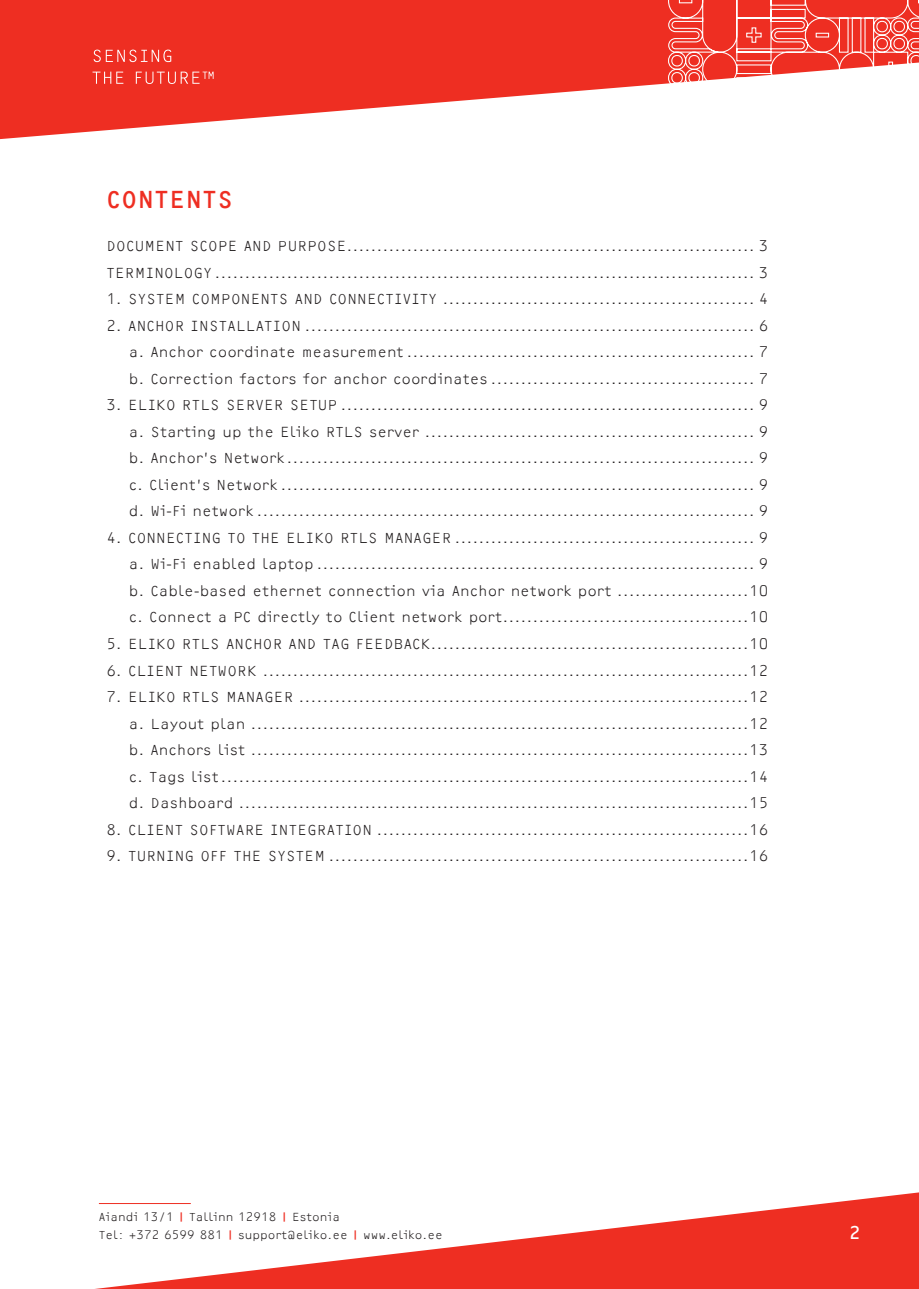
<style>
.page{position:relative;width:919px;height:1289px;background:#fff}
.page>*{position:absolute;margin:0;border:0;box-sizing:border-box;transform-origin:0 0}
.t1{font:25.5px "OCRF";letter-spacing:.015em;color:#ee2e22}
.t2{font:18px "OCRF";color:#fff}
.t3{font:300 15px/26.5px "OCRF";color:#231f20;text-align:justify}
.t4{font:300 12px/18px "OCRF";color:#231f20}
.s1{font-weight:400;color:#ee2e22}
</style>
<div class="page">
<svg style="left:0;top:0;width:667px;height:139px;fill:#ee2e22"></svg>
<svg style="left:98px;top:1192px;width:820px;height:96px"></svg>
<svg style="left:667px;top:0;width:251px;height:84px"></svg>
<svg style="left:94px;top:50px;width:77px;height:12px"></svg>
<svg style="left:92px;top:72px;width:31px;height:12px"></svg>
<svg style="left:136px;top:72px;width:77px;height:12px"></svg>
<hr style="left:99px;top:1203px;width:92px;height:1px;background:#ee2e22">
<h1 class="t1" style="left:106px;top:183px;width:128px">CONTENTS</h1>
<p class="t3" style="left:106px;top:232px;width:663px">DOCUMENT SCOPE AND PURPOSE.................................................................... 3<br>TERMINOLOGY .......................................................................................... 3</p>
<p class="t3" style="left:106px;top:285px;width:663px">1. SYSTEM COMPONENTS AND CONNECTIVITY .................................................... 4</p>
<p class="t3" style="left:129px;top:312px;width:640px;text-indent:-22px">2. ANCHOR INSTALLATION ........................................................................... 6 a. Anchor coordinate measurement .......................................................... 7 b. Correction factors for anchor coordinates ............................................ 7</p>
<p class="t3" style="left:129px;top:391px;width:640px;text-indent:-22px">3. ELIKO RTLS SERVER SETUP ..................................................................... 9 a. Starting up the Eliko RTLS server ....................................................... 9 b. Anchor’s Network.............................................................................. 9 c. Client’s Network ............................................................................... 9 d. Wi-Fi network ................................................................................... 9</p>
<p class="t3" style="left:129px;top:524px;width:641px;text-indent:-22px">4. CONNECTING TO THE ELIKO RTLS MANAGER .................................................. 9 a. Wi-Fi enabled laptop ......................................................................... 9 b. Cable-based ethernet connection via Anchor network port ......................10 c. Connect a PC directly to Client network port.........................................10</p>
<p class="t3" style="left:106px;top:630px;width:663px">5. ELIKO RTLS ANCHOR AND TAG FEEDBACK.....................................................10</p>
<p class="t3" style="left:106px;top:656px;width:663px">6. CLIENT NETWORK .................................................................................12</p>
<p class="t3" style="left:129px;top:683px;width:641px;text-indent:-22px">7. ELIKO RTLS MANAGER ...........................................................................12 a. Layout plan ...................................................................................12 b. Anchors list ...................................................................................13 c. Tags list........................................................................................14 d. Dashboard .....................................................................................15</p>
<p class="t3" style="left:106px;top:815px;width:663px">8. CLIENT SOFTWARE INTEGRATION ..............................................................16</p>
<p class="t3" style="left:106px;top:842px;width:663px">9. TURNING OFF THE SYSTEM ......................................................................16</p>
<p class="t4" style="left:99px;top:1207px;width:345px">Aiandi 13/1 <span class="s1">|</span> Tallinn 12918 <span class="s1">|</span> Estonia<br>Tel: +372 6599 881 <span class="s1">|</span> support@eliko.ee <span class="s1">|</span> www.eliko.ee</p>
<p class="t2" style="left:849px;top:1221px;width:13px">2</p>
</div>
